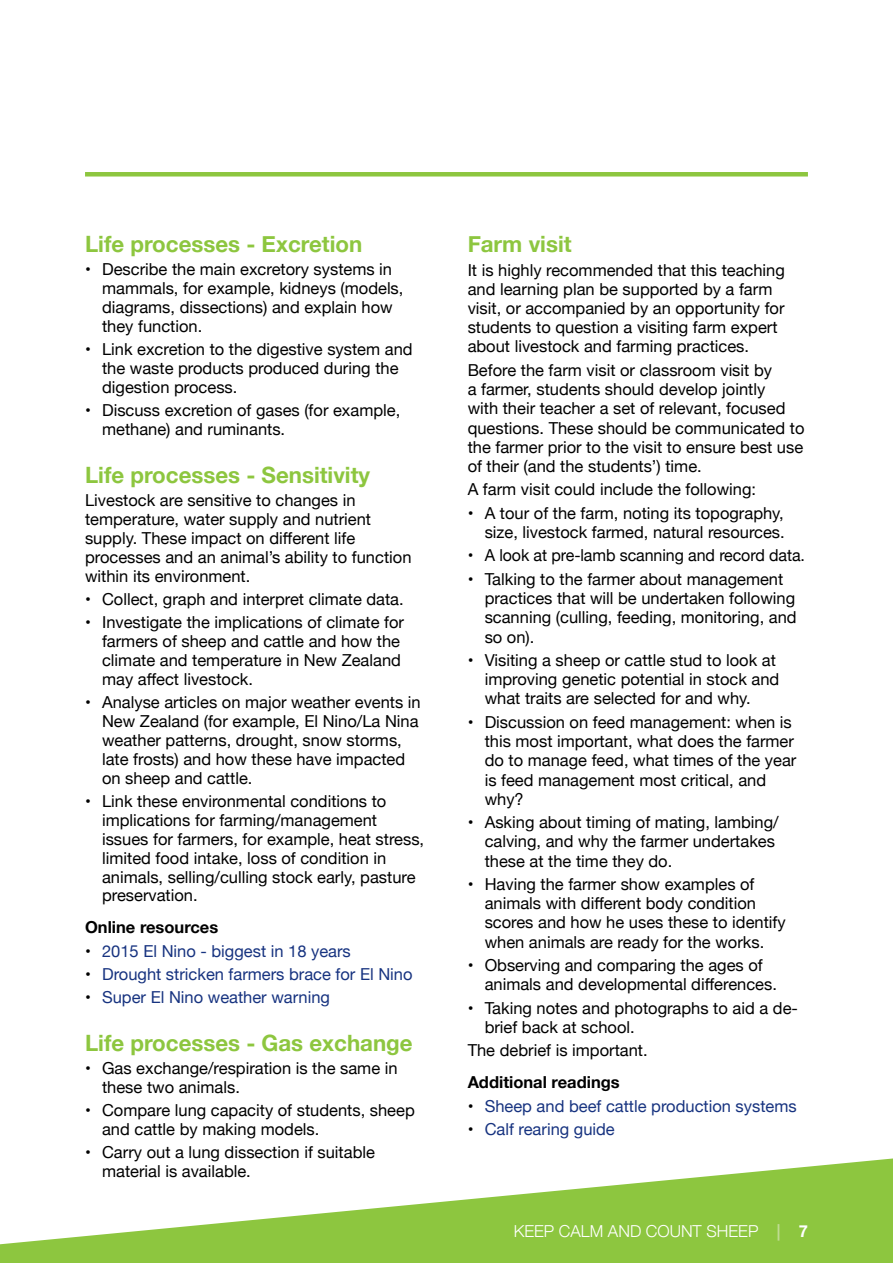
<style>
.page{position:relative;width:893px;height:1263px;background:#fff}
.page>*{position:absolute;margin:0;border:0;box-sizing:border-box;transform-origin:0 0}
.t1{font:700 22.5px "Helvetica Neue";color:#8dc63f}
.t2{font:16.5px/19.2px "Helvetica Neue";color:#000}
.t3{font:16.5px "Helvetica Neue";color:#173380}
.t4{font:700 16.5px "Helvetica Neue";color:#000}
.t5{font:300 16.5px "Helvetica Neue";color:#fff}
.s1{color:#000}
.s2{font-weight:700;color:#bfdc92}
.s3{font-weight:700}
</style>
<div class="page">
<svg style="left:0;top:1158px;width:893px;height:105px;fill:#8dc63f"></svg>
<hr style="left:85px;top:172px;width:723px;height:4px;background:#8dc63f">
<h1 class="t1" style="left:85px;top:226px;width:279px">Life processes - Excretion</h1>
<p class="t2" style="left:102px;top:261px;width:303px;text-indent:-17px">• Describe the main excretory systems in mammals, for example, kidneys (models, diagrams, dissections) and explain how they function.</p>
<p class="t2" style="left:102px;top:341px;width:312px;text-indent:-17px">• Link excretion to the digestive system and the waste products produced during the digestion process.</p>
<p class="t2" style="left:102px;top:402px;width:300px;text-indent:-17px">• Discuss excretion of gases (for example, methane) and ruminants.</p>
<h1 class="t1" style="left:85px;top:458px;width:287px">Life processes - Sensitivity</h1>
<p class="t2" style="left:85px;top:492px;width:328px">Livestock are sensitive to changes in temperature, water supply and nutrient supply. These impact on different life processes and an animal’s ability to function within its environment.</p>
<p class="t2" style="left:85px;top:591px;width:320px">• Collect, graph and interpret climate data.</p>
<p class="t2" style="left:102px;top:614px;width:303px;text-indent:-17px">• Investigate the implications of climate for farmers of sheep and cattle and how the climate and temperature in New Zealand may affect livestock.</p>
<p class="t2" style="left:102px;top:694px;width:320px;text-indent:-17px">• Analyse articles on major weather events in New Zealand (for example, El Nino/La Nina weather patterns, drought, snow storms, late frosts) and how these have impacted on sheep and cattle.</p>
<p class="t2" style="left:102px;top:792px;width:324px;text-indent:-17px">• Link these environmental conditions to implications for farming/management issues for farmers, for example, heat stress, limited food intake, loss of condition in animals, selling/culling stock early, pasture preservation.</p>
<p class="t4" style="left:85px;top:914px;width:135px">Online resources</p>
<p class="t3" style="left:85px;top:939px;width:267px"><span class="s1">•</span> 2015 El Nino - biggest in 18 years</p>
<p class="t3" style="left:85px;top:962px;width:329px"><span class="s1">•</span> Drought stricken farmers brace for El Nino</p>
<p class="t3" style="left:85px;top:985px;width:246px"><span class="s1">•</span> Super El Nino weather warning</p>
<h1 class="t1" style="left:85px;top:1025px;width:329px">Life processes - Gas exchange</h1>
<p class="t2" style="left:102px;top:1060px;width:297px;text-indent:-17px">• Gas exchange/respiration is the same in these two animals.</p>
<p class="t2" style="left:102px;top:1102px;width:314px;text-indent:-17px">• Compare lung capacity of students, sheep and cattle by making models.</p>
<p class="t2" style="left:102px;top:1144px;width:274px;text-indent:-17px">• Carry out a lung dissection if suitable material is available.</p>
<h1 class="t1" style="left:468px;top:226px;width:105px">Farm visit</h1>
<p class="t2" style="left:468px;top:261px;width:319px">It is highly recommended that this teaching and learning plan be supported by a farm visit, or accompanied by an opportunity for students to question a visiting farm expert about livestock and farming practices.</p>
<p class="t2" style="left:468px;top:361px;width:338px">Before the farm visit or classroom visit by<br>a farmer, students should develop jointly<br>with their teacher a set of relevant, focused questions. These should be communicated to the farmer prior to the visit to ensure best use of their (and the students’) time.</p>
<p class="t2" style="left:468px;top:481px;width:290px">A farm visit could include the following:</p>
<p class="t2" style="left:468px;top:504px;width:319px;text-align:right">• A tour of the farm, noting its topography, size, livestock farmed, natural resources.</p>
<p class="t2" style="left:468px;top:547px;width:339px">• A look at pre-lamb scanning and record data.</p>
<p class="t2" style="left:485px;top:570px;width:314px;text-indent:-17px">• Talking to the farmer about management practices that will be undertaken following scanning (culling, feeding, monitoring, and so on).</p>
<p class="t2" style="left:485px;top:651px;width:296px;text-indent:-17px">• Visiting a sheep or cattle stud to look at improving genetic potential in stock and what traits are selected for and why.</p>
<p class="t2" style="left:485px;top:713px;width:313px;text-indent:-17px">• Discussion on feed management: when is this most important, what does the farmer do to manage feed, what times of the year is feed management most critical, and why?</p>
<p class="t2" style="left:485px;top:814px;width:296px;text-indent:-17px">• Asking about timing of mating, lambing/ calving, and why the farmer undertakes these at the time they do.</p>
<p class="t2" style="left:485px;top:875px;width:303px;text-indent:-17px">• Having the farmer show examples of animals with different body condition scores and how he uses these to identify when animals are ready for the works.</p>
<p class="t2" style="left:485px;top:956px;width:294px;text-indent:-17px">• Observing and comparing the ages of animals and developmental differences.</p>
<p class="t2" style="left:485px;top:999px;width:315px;text-indent:-17px">• Taking notes and photographs to aid a de&shy;brief back at school.</p>
<p class="t2" style="left:468px;top:1042px;width:179px">The debrief is important.</p>
<p class="t4" style="left:468px;top:1069px;width:154px">Additional readings</p>
<p class="t3" style="left:468px;top:1094px;width:331px"><span class="s1">•</span> Sheep and beef cattle production systems</p>
<p class="t3" style="left:468px;top:1117px;width:149px"><span class="s1">•</span> Calf rearing guide</p>
<p class="t5" style="left:514px;top:1217px;width:296px">KEEP CALM AND COUNT SHEEP <span class="s2">|</span> <span class="s3">7</span></p>
</div>
